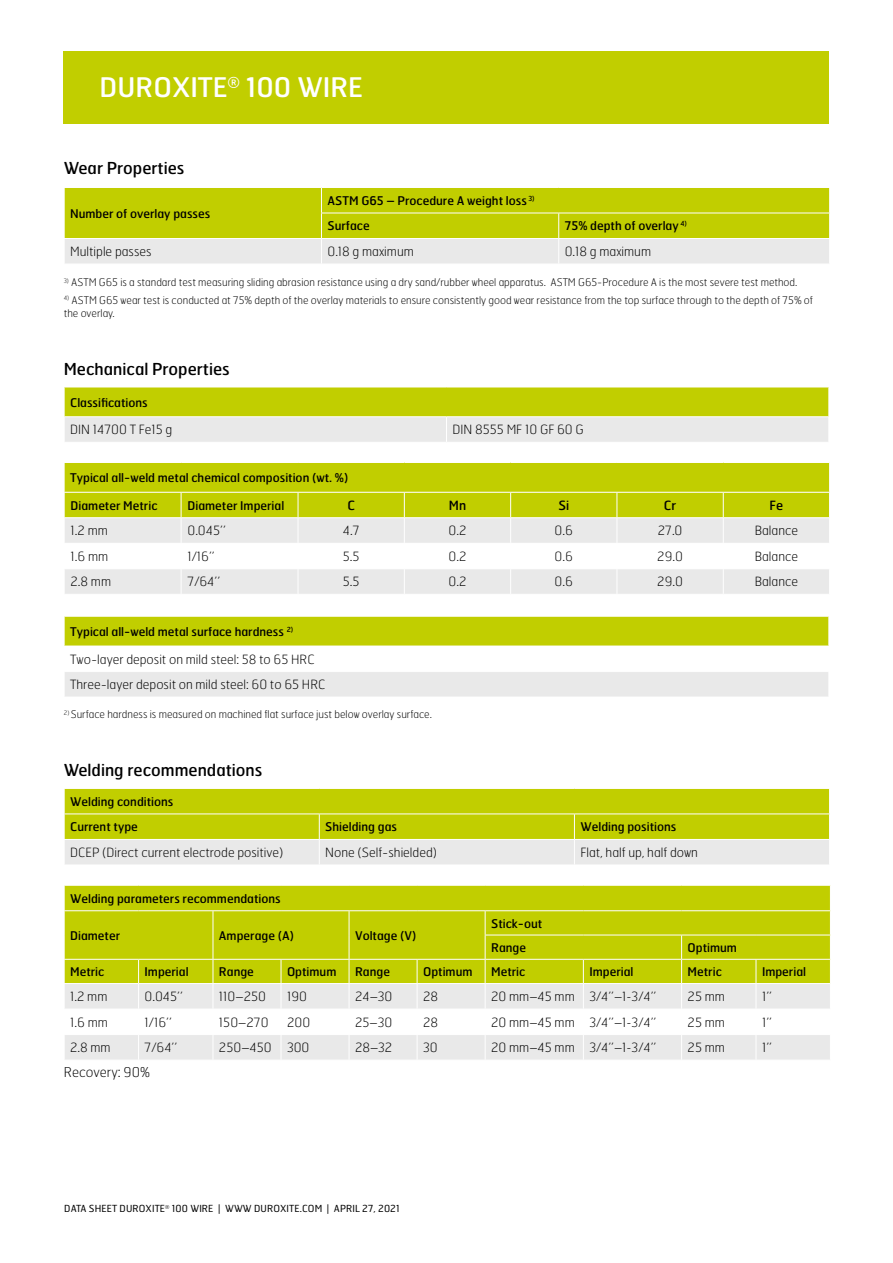
<style>
.page{position:relative;width:893px;height:1263px;background:#fff}
.page>*{position:absolute;margin:0;border:0;box-sizing:border-box;transform-origin:0 0}
.Heading_1___25_6x26{font:27px "Hermes FB";color:#fff}
.Heading_2___11x14{font:16.5px "Hermes FB";color:#000}
.Heading_3___9x12{font:16.5px "Hermes FB";color:#000}
.Hermes_Thin_9x13{font:100 13.5px "Hermes FB";color:#000}
.Body_table_8_5x11_5{font:100 12.75px "Hermes FB";color:#000}
.Body_table_8_5x11_5-2{font:12.75px "Hermes FB";color:#000}
.Heading_table{font:12px "Hermes FB";color:#000}
.Body_table_8_5x11_5-3{font:12px "Hermes FB";color:#000}
.Caption_8_10{font:100 10.5px/13.5px "Hermes FB";color:#000}
.Sidfot{font:9.75px "Hermes FB";letter-spacing:.01em;color:#000}
</style>
<div class="page">
<svg style="left:64px;top:463px;width:766px;height:131px"></svg>
<div style="left:64px;top:616px;width:765px;height:30px;background:#c1ce00"></div>
<div style="left:64px;top:671px;width:765px;height:26px;background:#e9e9e9"></div>
<hr style="left:64px;top:616px;width:765px;height:1px;background:#fff">
<hr style="left:64px;top:671px;width:765px;height:1px;background:#fff">
<svg style="left:64px;top:617px;width:1px;height:80px"></svg>
<svg style="left:828px;top:617px;width:1px;height:80px"></svg>
<svg style="left:64px;top:788px;width:766px;height:76px;background:#d0d854"></svg>
<svg style="left:64px;top:886px;width:767px;height:174px"></svg>
<div style="left:64px;top:51px;width:765px;height:72px;background:#c1ce00"></div>
<svg style="left:64px;top:387px;width:765px;height:55px;background:#d4db70"></svg>
<svg style="left:64px;top:187px;width:766px;height:77px;background:#d0d855"></svg>
<p class="Heading_1___25_6x26" style="left:100px;top:70px;width:265px">DUROXITE<sup>®</sup> 100 WIRE</p>
<p class="Heading_3___9x12" style="left:64px;top:158px;width:122px">Wear Properties</p>
<p class="Heading_table" style="left:70px;top:206px;width:142px">Number of overlay passes</p>
<p class="Heading_table" style="left:327px;top:193px;width:209px">ASTM G65 – Procedure A weight loss <sup>3)</sup></p>
<p class="Heading_table" style="left:327px;top:218px;width:44px">Surface</p>
<p class="Heading_table" style="left:565px;top:218px;width:124px">75% depth of overlay <sup>4)</sup></p>
<p class="Body_table_8_5x11_5" style="left:70px;top:244px;width:83px">Multiple passes</p>
<p class="Body_table_8_5x11_5" style="left:327px;top:244px;width:88px">0.18 g maximum</p>
<p class="Body_table_8_5x11_5" style="left:565px;top:244px;width:88px">0.18 g maximum</p>
<p class="Caption_8_10" style="left:64px;top:275px;width:735px"><sup>3)</sup> ASTM G65 is a standard test measuring sliding abrasion resistance using a dry sand/rubber wheel apparatus. ASTM G65-Procedure A is the most severe test method.</p>
<p class="Caption_8_10" style="left:64px;top:293px;width:751px"><sup>4)</sup> ASTM G65 wear test is conducted at 75% depth of the overlay materials to ensure consistently good wear resistance from the top surface through to the depth of 75% of the overlay.</p>
<p class="Heading_2___11x14" style="left:64px;top:358px;width:168px">Mechanical Properties</p>
<p class="Heading_table" style="left:70px;top:394px;width:79px">Classifications</p>
<p class="Body_table_8_5x11_5" style="left:70px;top:422px;width:104px">DIN 14700 T Fe15 g</p>
<p class="Body_table_8_5x11_5" style="left:452px;top:422px;width:133px">DIN 8555 MF 10 GF 60 G</p>
<p class="Heading_table" style="left:70px;top:470px;width:280px">Typical all-weld metal chemical composition (wt. %)</p>
<p class="Body_table_8_5x11_5-3" style="left:71px;top:498px;width:88px">Diameter Metric</p>
<p class="Body_table_8_5x11_5-3" style="left:187px;top:498px;width:98px">Diameter Imperial</p>
<p class="Body_table_8_5x11_5-2" style="left:347px;top:497px;width:9px">C</p>
<p class="Body_table_8_5x11_5-2" style="left:449px;top:497px;width:19px">Mn</p>
<p class="Body_table_8_5x11_5-2" style="left:558px;top:497px;width:12px">Si</p>
<p class="Body_table_8_5x11_5-2" style="left:664px;top:497px;width:14px">Cr</p>
<p class="Body_table_8_5x11_5-2" style="left:770px;top:497px;width:15px">Fe</p>
<p class="Body_table_8_5x11_5" style="left:71px;top:523px;width:39px">1.2 mm</p>
<p class="Body_table_8_5x11_5" style="left:187px;top:523px;width:40px">0.045’’</p>
<p class="Body_table_8_5x11_5" style="left:343px;top:523px;width:18px">4.7</p>
<p class="Body_table_8_5x11_5" style="left:448px;top:523px;width:19px">0.2</p>
<p class="Body_table_8_5x11_5" style="left:555px;top:523px;width:20px">0.6</p>
<p class="Body_table_8_5x11_5" style="left:658px;top:523px;width:26px">27.0</p>
<p class="Body_table_8_5x11_5" style="left:755px;top:523px;width:45px">Balance</p>
<p class="Body_table_8_5x11_5" style="left:71px;top:548px;width:39px">1.6 mm</p>
<p class="Body_table_8_5x11_5" style="left:187px;top:548px;width:29px">1/16’’</p>
<p class="Body_table_8_5x11_5" style="left:343px;top:548px;width:18px">5.5</p>
<p class="Body_table_8_5x11_5" style="left:448px;top:548px;width:19px">0.2</p>
<p class="Body_table_8_5x11_5" style="left:555px;top:548px;width:20px">0.6</p>
<p class="Body_table_8_5x11_5" style="left:657px;top:548px;width:27px">29.0</p>
<p class="Body_table_8_5x11_5" style="left:755px;top:548px;width:45px">Balance</p>
<p class="Body_table_8_5x11_5" style="left:71px;top:574px;width:42px">2.8 mm</p>
<p class="Body_table_8_5x11_5" style="left:187px;top:574px;width:34px">7/64’’</p>
<p class="Body_table_8_5x11_5" style="left:343px;top:574px;width:18px">5.5</p>
<p class="Body_table_8_5x11_5" style="left:448px;top:574px;width:19px">0.2</p>
<p class="Body_table_8_5x11_5" style="left:555px;top:574px;width:20px">0.6</p>
<p class="Body_table_8_5x11_5" style="left:657px;top:574px;width:27px">29.0</p>
<p class="Body_table_8_5x11_5" style="left:755px;top:574px;width:45px">Balance</p>
<p class="Heading_table" style="left:70px;top:624px;width:225px">Typical all-weld metal surface hardness <sup>2)</sup></p>
<p class="Body_table_8_5x11_5" style="left:70px;top:651px;width:246px">Two-layer deposit on mild steel: 58 to 65 HRC</p>
<p class="Body_table_8_5x11_5" style="left:70px;top:677px;width:257px">Three-layer deposit on mild steel: 60 to 65 HRC</p>
<p class="Caption_8_10" style="left:64px;top:707px;width:370px"><sup>2)</sup> Surface hardness is measured on machined flat surface just below overlay surface.</p>
<p class="Heading_2___11x14" style="left:64px;top:760px;width:200px">Welding recommendations</p>
<p class="Heading_table" style="left:70px;top:794px;width:105px">Welding conditions</p>
<p class="Heading_table" style="left:70px;top:819px;width:69px">Current type</p>
<p class="Heading_table" style="left:325px;top:819px;width:73px">Shielding gas</p>
<p class="Heading_table" style="left:580px;top:819px;width:97px">Welding positions</p>
<p class="Body_table_8_5x11_5" style="left:70px;top:844px;width:215px">DCEP (Direct current electrode positive)</p>
<p class="Body_table_8_5x11_5" style="left:325px;top:844px;width:113px">None (Self-shielded)</p>
<p class="Body_table_8_5x11_5" style="left:580px;top:844px;width:119px">Flat, half up, half down</p>
<p class="Heading_table" style="left:70px;top:890px;width:212px">Welding parameters recommendations</p>
<p class="Heading_table" style="left:70px;top:928px;width:52px">Diameter</p>
<p class="Heading_table" style="left:219px;top:928px;width:77px">Amperage (A)</p>
<p class="Heading_table" style="left:355px;top:928px;width:63px">Voltage (V)</p>
<p class="Heading_table" style="left:491px;top:915px;width:53px">Stick-out</p>
<p class="Heading_table" style="left:491px;top:940px;width:36px">Range</p>
<p class="Heading_table" style="left:688px;top:940px;width:51px">Optimum</p>
<p class="Heading_table" style="left:70px;top:964px;width:36px">Metric</p>
<p class="Heading_table" style="left:145px;top:964px;width:46px">Imperial</p>
<p class="Heading_table" style="left:219px;top:964px;width:36px">Range</p>
<p class="Heading_table" style="left:287px;top:964px;width:51px">Optimum</p>
<p class="Heading_table" style="left:355px;top:964px;width:36px">Range</p>
<p class="Heading_table" style="left:423px;top:964px;width:51px">Optimum</p>
<p class="Heading_table" style="left:491px;top:964px;width:36px">Metric</p>
<p class="Heading_table" style="left:589px;top:964px;width:46px">Imperial</p>
<p class="Heading_table" style="left:688px;top:964px;width:36px">Metric</p>
<p class="Heading_table" style="left:762px;top:964px;width:46px">Imperial</p>
<p class="Body_table_8_5x11_5" style="left:70px;top:988px;width:39px">1.2 mm</p>
<p class="Body_table_8_5x11_5" style="left:145px;top:988px;width:40px">0.045’’</p>
<p class="Body_table_8_5x11_5" style="left:219px;top:988px;width:49px">110–250</p>
<p class="Body_table_8_5x11_5" style="left:287px;top:988px;width:22px">190</p>
<p class="Body_table_8_5x11_5" style="left:355px;top:988px;width:39px">24–30</p>
<p class="Body_table_8_5x11_5" style="left:423px;top:988px;width:17px">28</p>
<p class="Body_table_8_5x11_5" style="left:491px;top:988px;width:85px">20 mm–45 mm</p>
<p class="Body_table_8_5x11_5" style="left:589px;top:988px;width:69px">3/4’’–1-3/4’’</p>
<p class="Body_table_8_5x11_5" style="left:688px;top:988px;width:39px">25 mm</p>
<p class="Body_table_8_5x11_5" style="left:762px;top:988px;width:12px">1’’</p>
<p class="Body_table_8_5x11_5" style="left:70px;top:1014px;width:39px">1.6 mm</p>
<p class="Body_table_8_5x11_5" style="left:145px;top:1014px;width:29px">1/16’’</p>
<p class="Body_table_8_5x11_5" style="left:219px;top:1014px;width:51px">150–270</p>
<p class="Body_table_8_5x11_5" style="left:287px;top:1014px;width:25px">200</p>
<p class="Body_table_8_5x11_5" style="left:355px;top:1014px;width:39px">25–30</p>
<p class="Body_table_8_5x11_5" style="left:423px;top:1014px;width:17px">28</p>
<p class="Body_table_8_5x11_5" style="left:491px;top:1014px;width:85px">20 mm–45 mm</p>
<p class="Body_table_8_5x11_5" style="left:589px;top:1014px;width:69px">3/4’’–1-3/4’’</p>
<p class="Body_table_8_5x11_5" style="left:688px;top:1014px;width:39px">25 mm</p>
<p class="Body_table_8_5x11_5" style="left:762px;top:1014px;width:12px">1’’</p>
<p class="Body_table_8_5x11_5" style="left:70px;top:1040px;width:42px">2.8 mm</p>
<p class="Body_table_8_5x11_5" style="left:145px;top:1040px;width:34px">7/64’’</p>
<p class="Body_table_8_5x11_5" style="left:219px;top:1040px;width:54px">250–450</p>
<p class="Body_table_8_5x11_5" style="left:287px;top:1040px;width:24px">300</p>
<p class="Body_table_8_5x11_5" style="left:355px;top:1040px;width:39px">28–32</p>
<p class="Body_table_8_5x11_5" style="left:423px;top:1040px;width:16px">30</p>
<p class="Body_table_8_5x11_5" style="left:491px;top:1040px;width:85px">20 mm–45 mm</p>
<p class="Body_table_8_5x11_5" style="left:589px;top:1040px;width:69px">3/4’’–1-3/4’’</p>
<p class="Body_table_8_5x11_5" style="left:688px;top:1040px;width:39px">25 mm</p>
<p class="Body_table_8_5x11_5" style="left:762px;top:1040px;width:12px">1’’</p>
<p class="Hermes_Thin_9x13" style="left:64px;top:1064px;width:88px">Recovery: 90%</p>
<p class="Sidfot" style="left:64px;top:1203px;width:337px">DATA SHEET DUROXITE<sup>®</sup> 100 WIRE | WWW DUROXITE.COM | APRIL 27, 2021</p>
</div>
